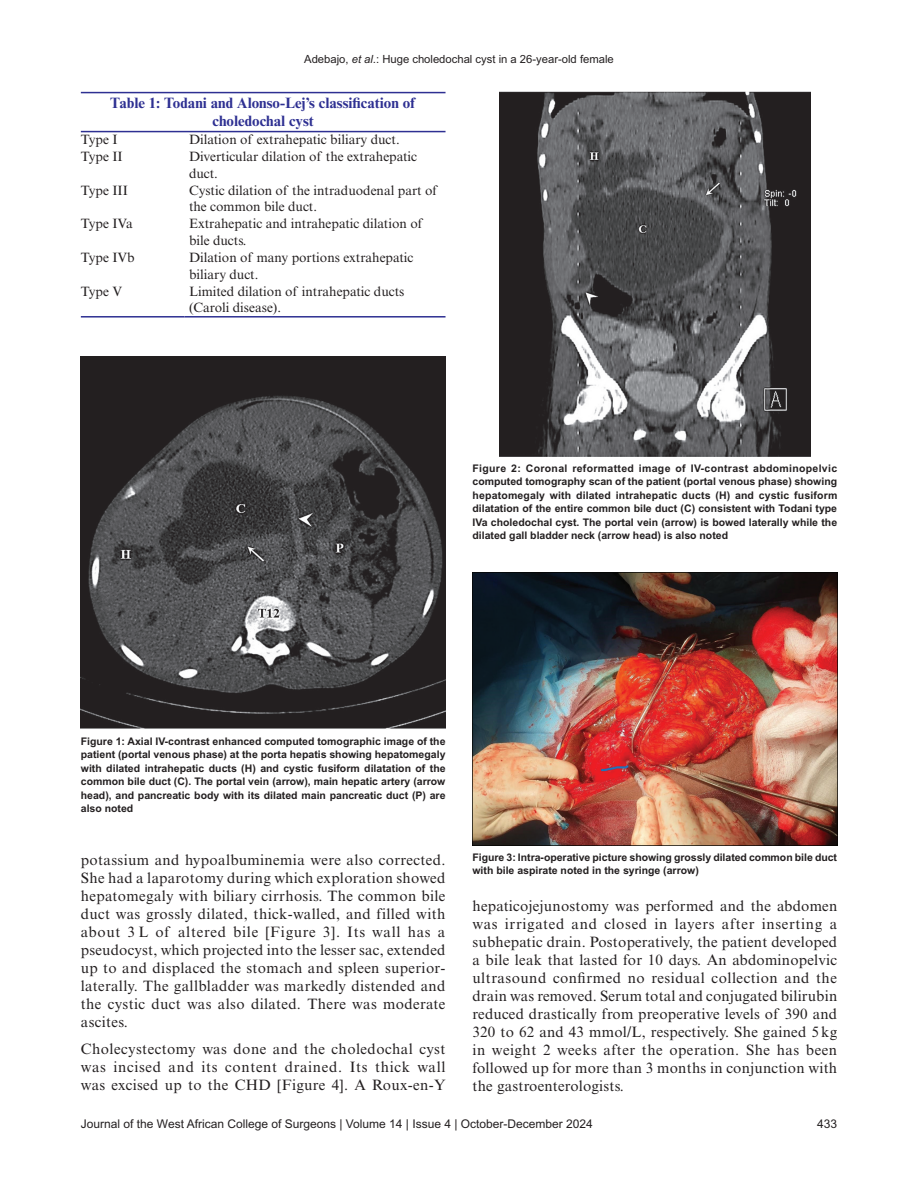
<style>
.page{position:relative;width:918px;height:1188px;background:#fff}
.page>*{position:absolute;margin:0;border:0;box-sizing:border-box;transform-origin:0 0}
.t1{font:15px/18px "Times New Roman MT Std";letter-spacing:.025em;color:#231f20;text-align:justify}
.t2{font:700 15px/18px "Times New Roman MT Std";color:#2e3092;text-align:center}
.t3{font:13.5px/16.5px "Times New Roman MT Std";color:#231f20}
.t4{font:12px "Arial MT Std";color:#231f20}
.t5{font:11.25px "Arial MT Std";color:#231f20}
.t6{font:700 10.5px/13.5px "Arial MT Std";color:#231f20;text-align:justify}
.s1{font-style:italic}
</style>
<div class="page">
<hr style="left:81px;top:92px;width:365px;height:1px;background:#2e3092">
<hr style="left:81px;top:131px;width:365px;height:1px;background:#2e3092">
<hr style="left:81px;top:316px;width:103px;height:2px;background:#2e3092">
<hr style="left:184px;top:316px;width:262px;height:2px;background:#2e3092">
<img style="left:81px;top:356px;width:365px;height:373px">
<img style="left:500px;top:92px;width:310px;height:365px">
<img style="left:472px;top:572px;width:365px;height:274px">
<p class="t5" style="left:304px;top:52px;width:311px">Adebajo, <span class="s1">et al.</span>: Huge choledochal cyst in a 26-year-old female</p>
<p class="t2" style="left:110px;top:94px;width:307px">Table 1: Todani and Alonso-Lej’s classification of choledochal cyst</p>
<p class="t3" style="left:81px;top:131px;width:38px">Type I</p>
<p class="t3" style="left:189px;top:131px;width:212px">Dilation of extrahepatic biliary duct.</p>
<p class="t3" style="left:81px;top:148px;width:43px">Type II</p>
<p class="t3" style="left:189px;top:148px;width:230px">Diverticular dilation of the extrahepatic duct.</p>
<p class="t3" style="left:81px;top:182px;width:49px">Type III</p>
<p class="t3" style="left:189px;top:182px;width:250px">Cystic dilation of the intraduodenal part of the common bile duct.</p>
<p class="t3" style="left:81px;top:216px;width:54px">Type IVa</p>
<p class="t3" style="left:189px;top:216px;width:235px">Extrahepatic and intrahepatic dilation of bile ducts.</p>
<p class="t3" style="left:81px;top:249px;width:55px">Type IVb</p>
<p class="t3" style="left:189px;top:249px;width:226px">Dilation of many portions extrahepatic biliary duct.</p>
<p class="t3" style="left:81px;top:283px;width:43px">Type V</p>
<p class="t3" style="left:189px;top:283px;width:217px">Limited dilation of intrahepatic ducts (Caroli disease).</p>
<p class="t6" style="left:473px;top:461px;width:366px">Figure 2: Coronal reformatted image of IV-contrast abdominopelvic computed tomography scan of the patient (portal venous phase) showing hepatomegaly with dilated intrahepatic ducts (H) and cystic fusiform dilatation of the entire common bile duct (C) consistent with Todani type IVa choledochal cyst. The portal vein (arrow) is bowed laterally while the dilated gall bladder neck (arrow head) is also noted</p>
<p class="t6" style="left:81px;top:734px;width:366px">Figure 1: Axial IV-contrast enhanced computed tomographic image of the patient (portal venous phase) at the porta hepatis showing hepatomegaly with dilated intrahepatic ducts (H) and cystic fusiform dilatation of the common bile duct (C). The portal vein (arrow), main hepatic artery (arrow head), and pancreatic body with its dilated main pancreatic duct (P) are also noted</p>
<p class="t1" style="left:81px;top:851px;width:366px">potassium and hypoalbuminemia were also corrected.<br>She had a laparotomy during which exploration showed hepatomegaly with biliary cirrhosis. The common bile duct was grossly dilated, thick-walled, and filled with about 3 L of altered bile [Figure 3]. Its wall has a pseudocyst, which projected into the lesser sac, extended up to and displaced the stomach and spleen superior&shy;laterally. The gallbladder was markedly distended and the cystic duct was also dilated. There was moderate ascites.</p>
<p class="t1" style="left:81px;top:1040px;width:366px">Cholecystectomy was done and the choledochal cyst was incised and its content drained. Its thick wall was excised up to the CHD [Figure 4]. A Roux-en-Y</p>
<p class="t6" style="left:472px;top:850px;width:366px">Figure 3: Intra-operative picture showing grossly dilated common bile duct with bile aspirate noted in the syringe (arrow)</p>
<p class="t1" style="left:473px;top:897px;width:366px">hepaticojejunostomy was performed and the abdomen was irrigated and closed in layers after inserting a subhepatic drain. Postoperatively, the patient developed a bile leak that lasted for 10 days. An abdominopelvic ultrasound confirmed no residual collection and the drain was removed. Serum total and conjugated bilirubin reduced drastically from preoperative levels of 390 and 320 to 62 and 43 mmol/L, respectively. She gained 5 kg in weight 2 weeks after the operation. She has been followed up for more than 3 months in conjunction with the gastroenterologists.</p>
<p class="t4" style="left:81px;top:1117px;width:514px">Journal of the West African College of Surgeons | Volume 14 | Issue 4 | October-December 2024</p>
<p class="t4" style="left:817px;top:1117px;width:22px">433</p>
</div>
